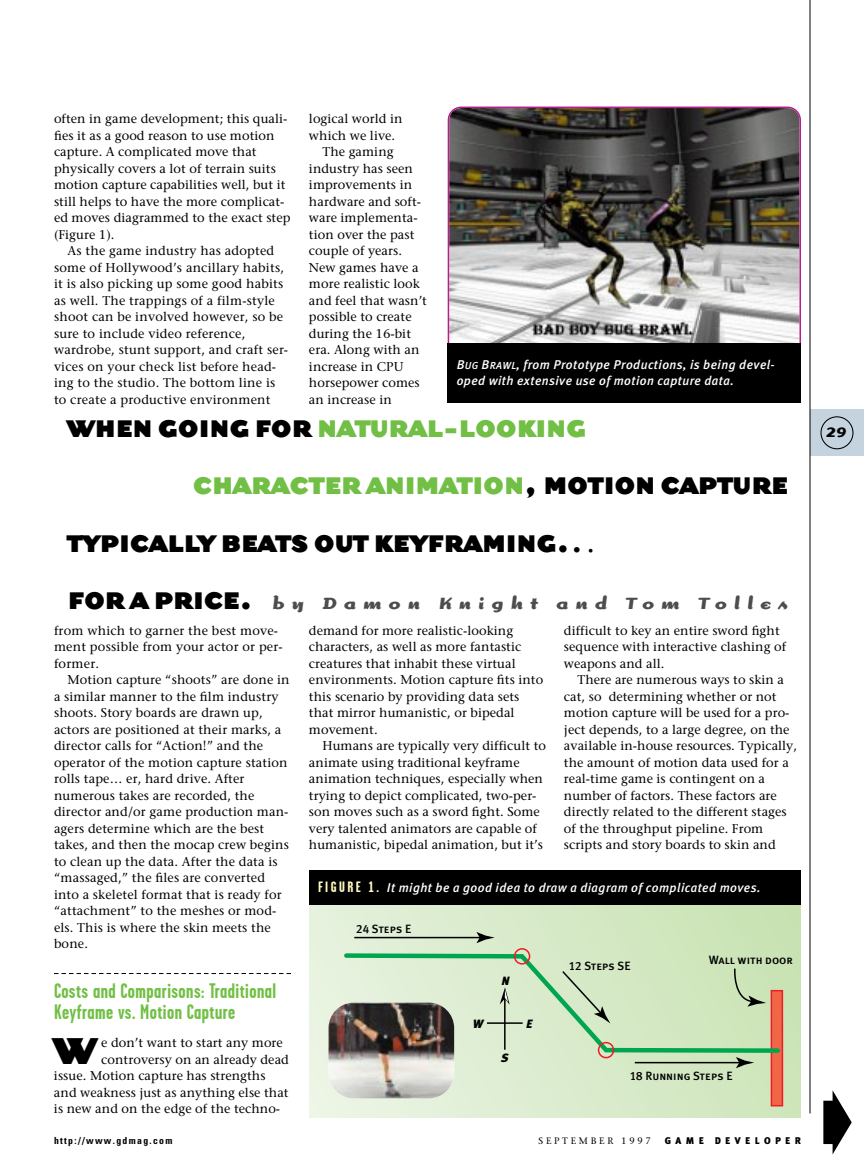
<style>
.page{position:relative;width:864px;height:1175px;background:#fff}
.page>*{position:absolute;margin:0;border:0;box-sizing:border-box;transform-origin:0 0}
.t1{font:900 34.95px "Dogma";color:#000}
.t2{font:900 22.5px "Dogma";letter-spacing:.05em;color:#71bf44}
.t3{font:900 22.5px "Dogma";letter-spacing:.05em;color:#000}
.t4{font:700 21px/21px "Garage Gothic";letter-spacing:.02em;color:#71bf44}
.t5{font:700 18px "Dogma Script";letter-spacing:.36em;color:#4d4d4d}
.t6{font:700 15px "Dogma Script";color:#000}
.t7{font:12.75px/16.5px "Stone Serif";letter-spacing:.005em;color:#000}
.t8{font:italic 500 12.75px/16.5px "Meta Plus";letter-spacing:.035em;color:#fff}
.t9{font:12px "Meta Plus Medium Caps";color:#000}
.t10{font:italic 900 12px "Meta Plus";color:#000}
.t11{font:700 condensed 9.75px "Univers";letter-spacing:.135em;color:#000}
.t12{font:900 9.75px "Meta Plus";letter-spacing:.45em;color:#000}
.t13{font:9.3px "Stone Serif";letter-spacing:.295em;color:#000}
.s1{font-size:10.2px}
.s2{color:#000}
.s3{font-family:"Dogma";font-weight:900;font-size:22.5px;color:#000}
.s4{font-family:"Garage Gothic";font-weight:700;font-style:normal;font-size:15px;color:#fffac1}
</style>
<div class="page">
<div style="left:810px;top:410px;width:54px;height:46px;background:#c4d3dd"></div>
<hr style="left:810px;top:0;width:1px;height:1113px;background:#000">
<svg style="left:54px;top:973px;width:237px;height:1px"></svg>
<div style="left:820px;top:416px;width:34px;height:33px;border:1px solid #000;border-radius:50%"></div>
<svg style="left:823px;top:1090px;width:29px;height:64px"></svg>
<img style="left:449px;top:109px;width:349px;height:234px">
<div style="left:448px;top:106px;width:353px;height:282px;border:2px solid #bc1b8d;border-radius:13px"></div>
<div style="left:448px;top:343px;width:353px;height:60px;background:#000"></div>
<div style="left:771px;top:989px;width:12px;height:117px;background:#f26648;border:2px solid #ee1d23"></div>
<svg style="left:623px;top:904px;width:178px;height:188px"></svg>
<svg style="left:309px;top:904px;width:306px;height:214px"></svg>
<hr style="left:487px;top:1022px;width:36px;height:1px;background:#000">
<div style="left:309px;top:870px;width:492px;height:34px;background:#000"></div>
<img style="left:328px;top:1002px;width:126px;height:96px;border-radius:25px">
<p class="t7" style="left:54px;top:112px;width:238px">often in game development; this quali&shy;fies it as a good reason to use motion capture. A complicated move that physically covers a lot of terrain suits motion capture capabilities well, but it still helps to have the more complicat&shy;ed moves diagrammed to the exact step (Figure 1).</p>
<p class="t7" style="left:54px;top:244px;width:236px;text-indent:13px">As the game industry has adopted some of Hollywood’s ancillary habits, it is also picking up some good habits as well. The trappings of a film-style shoot can be involved however, so be sure to include video reference, wardrobe, stunt support, and craft ser&shy;vices on your check list before head&shy;ing to the studio. The bottom line is to create a productive environment</p>
<p class="t7" style="left:309px;top:112px;width:95px">logical world in</p>
<p class="t7" style="left:309px;top:128px;width:88px">which we live.</p>
<p class="t7" style="left:322px;top:145px;width:73px">The gaming</p>
<p class="t7" style="left:309px;top:161px;width:106px">industry has seen</p>
<p class="t7" style="left:309px;top:178px;width:105px">improvements in</p>
<p class="t7" style="left:309px;top:194px;width:114px">hardware and soft-</p>
<p class="t7" style="left:309px;top:211px;width:110px">ware implementa-</p>
<p class="t7" style="left:309px;top:227px;width:107px">tion over the past</p>
<p class="t7" style="left:309px;top:244px;width:95px">couple of years.</p>
<p class="t7" style="left:309px;top:260px;width:111px">New games have a</p>
<p class="t7" style="left:309px;top:277px;width:112px">more realistic look</p>
<p class="t7" style="left:309px;top:293px;width:120px">and feel that wasn’t</p>
<p class="t7" style="left:309px;top:310px;width:104px">possible to create</p>
<p class="t7" style="left:309px;top:326px;width:104px">during the 16-bit</p>
<p class="t7" style="left:309px;top:343px;width:112px">era. Along with an</p>
<p class="t7" style="left:309px;top:359px;width:96px">increase in CPU</p>
<p class="t7" style="left:309px;top:376px;width:112px">horsepower comes</p>
<p class="t7" style="left:309px;top:392px;width:84px">an increase in</p>
<p class="t8" style="left:457px;top:357px;width:320px">B<span class="s1">UG</span> B<span class="s1">RAWL</span>, from Prototype Productions, is being devel&shy;oped with extensive use of motion capture data.</p>
<h2 class="t2" style="left:68px;top:420px;width:520px"><span class="s2">WHEN GOING FOR</span> NATURAL-LOOKING</h2>
<p class="t6" style="left:825px;top:427px;width:23px">29</p>
<h2 class="t2" style="left:194px;top:478px;width:595px">CHARACTER ANIMATION<span class="s2">, MOTION CAPTURE</span></h2>
<h2 class="t3" style="left:68px;top:535px;width:532px">TYPICALLY BEATS OUT KEYFRAMING…</h2>
<h3 class="t5" style="left:69px;top:596px;width:720px"><span class="s3">FOR A PRICE.</span> by Damon Knight and Tom Tolles</h3>
<p class="t7" style="left:54px;top:623px;width:230px">from which to garner the best move&shy;ment possible from your actor or per&shy;former.</p>
<p class="t7" style="left:54px;top:673px;width:237px;text-indent:13px">Motion capture “shoots” are done in a similar manner to the film industry shoots. Story boards are drawn up, actors are positioned at their marks, a director calls for “Action!” and the operator of the motion capture station rolls tape… er, hard drive. After numerous takes are recorded, the director and/or game production man&shy;agers determine which are the best takes, and then the mocap crew begins to clean up the data. After the data is “massaged,” the files are converted into a skeletel format that is ready for “attachment” to the meshes or mod&shy;els. This is where the skin meets the bone.</p>
<h3 class="t4" style="left:54px;top:982px;width:224px">Costs and Comparisons: Traditional<br>Keyframe vs. Motion Capture</h3>
<h1 class="t1" style="left:54px;top:1038px;width:43px">W</h1>
<p class="t7" style="left:101px;top:1036px;width:183px">e don’t want to start any more</p>
<p class="t7" style="left:101px;top:1052px;width:189px">controversy on an already dead</p>
<p class="t7" style="left:54px;top:1069px;width:213px">issue. Motion capture has strengths</p>
<p class="t7" style="left:54px;top:1085px;width:236px">and weakness just as anything else that</p>
<p class="t7" style="left:54px;top:1102px;width:228px">is new and on the edge of the techno-</p>
<p class="t7" style="left:309px;top:623px;width:236px">demand for more realistic-looking characters, as well as more fantastic creatures that inhabit these virtual environments. Motion capture fits into this scenario by providing data sets that mirror humanistic, or bipedal movement.</p>
<p class="t7" style="left:309px;top:739px;width:239px;text-indent:13px">Humans are typically very difficult to animate using traditional keyframe animation techniques, especially when trying to depict complicated, two-per&shy;son moves such as a sword fight. Some very talented animators are capable of humanistic, bipedal animation, but it’s</p>
<p class="t7" style="left:564px;top:623px;width:224px">difficult to key an entire sword fight sequence with interactive clashing of weapons and all.</p>
<p class="t7" style="left:564px;top:673px;width:235px;text-indent:13px">There are numerous ways to skin a cat, so determining whether or not motion capture will be used for a pro&shy;ject depends, to a large degree, on the available in-house resources. Typically, the amount of motion data used for a real-time game is contingent on a number of factors. These factors are directly related to the different stages of the throughput pipeline. From scripts and story boards to skin and</p>
<p class="t8" style="left:318px;top:881px;width:444px"><span class="s4">FIGURE 1.</span> It might be a good idea to draw a diagram of complicated moves.</p>
<p class="t9" style="left:356px;top:921px;width:57px">24 Steps E</p>
<p class="t10" style="left:501px;top:976px;width:10px">N</p>
<p class="t10" style="left:473px;top:1019px;width:12px">W</p>
<p class="t10" style="left:526px;top:1019px;width:8px">E</p>
<p class="t10" style="left:501px;top:1053px;width:9px">S</p>
<p class="t9" style="left:569px;top:958px;width:64px">12 Steps SE</p>
<p class="t9" style="left:709px;top:952px;width:86px">Wall with door</p>
<p class="t9" style="left:630px;top:1068px;width:104px">18 Running Steps E</p>
<p class="t11" style="left:54px;top:1136px;width:120px">http://www.gdmag.com</p>
<p class="t13" style="left:539px;top:1136px;width:114px">SEPTEMBER 1997</p>
<p class="t12" style="left:665px;top:1136px;width:138px">GAME DEVELOPER</p>
</div>
